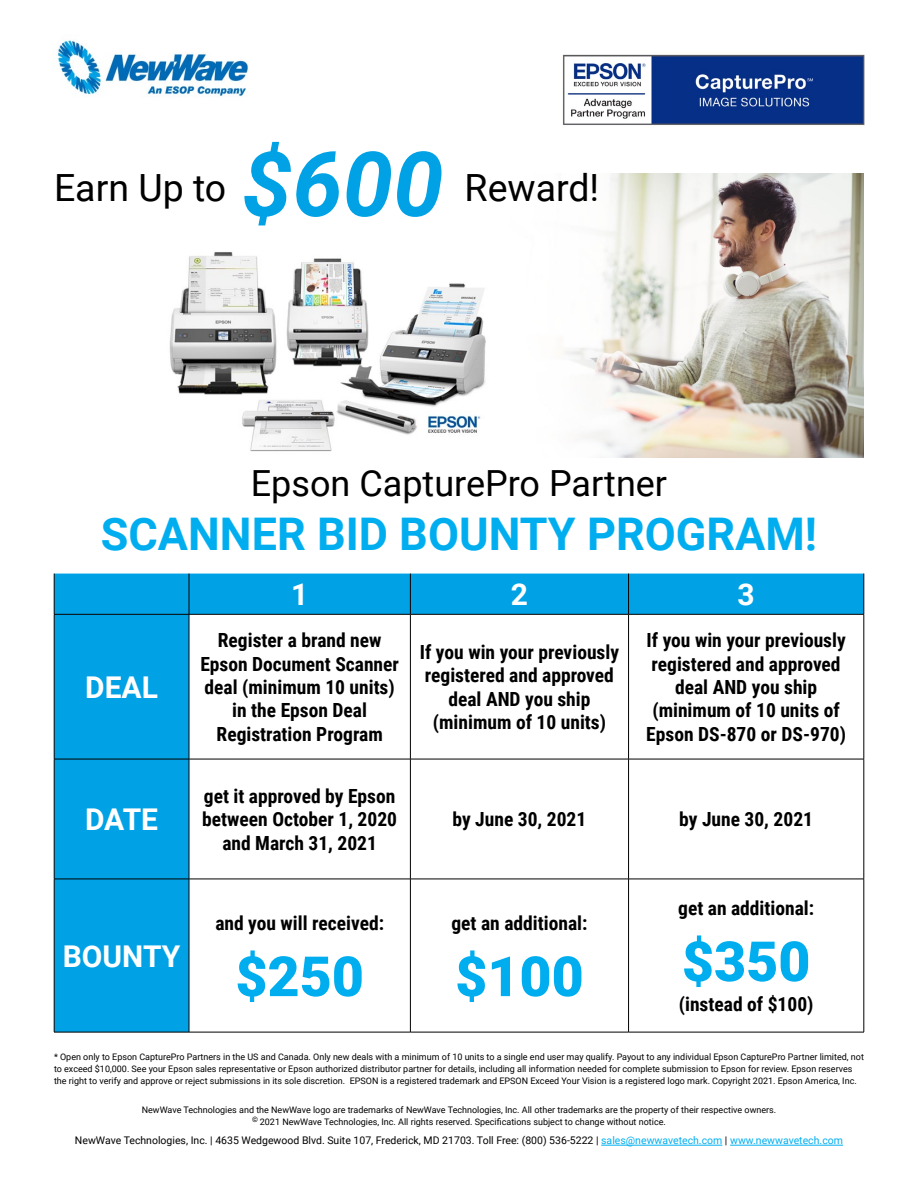
<style>
.page{position:relative;width:918px;height:1188px;background:#fff}
.page>*{position:absolute;margin:0;border:0;box-sizing:border-box;transform-origin:0 0}
.t1{font:italic 700 90px "Roboto";color:#00a2e5}
.t2{font:900 55.5px "Roboto";color:#00aeef}
.t3{font:700 45px "Roboto";color:#00aeef}
.t4{font:37.5px "Roboto";color:#000}
.t5{font:36px "Roboto";color:#000}
.t6{font:700 30px "Roboto";color:#fff}
.t7{font:700 19.5px/23.4px "Roboto Condensed";color:#000;text-align:center}
.t8{font:10.5px "Roboto";color:#000}
.t9{font:9px/12px "Roboto";color:#000;text-align:center}
.s1{color:#00aeef}
</style>
<div class="page">
<img style="left:564px;top:174px;width:300px;height:283px">
<img style="left:169px;top:252px;width:317px;height:200px">
<img style="left:563px;top:54px;width:302px;height:71px">
<img style="left:57px;top:40px;width:191px;height:57px">
<div style="left:55px;top:574px;width:809px;height:40px;background:#00a2e5"></div>
<div style="left:55px;top:615px;width:134px;height:417px;background:#00a2e5"></div>
<svg style="left:190px;top:615px;width:220px;height:417px"></svg>
<svg style="left:411px;top:758px;width:217px;height:274px"></svg>
<svg style="left:629px;top:615px;width:235px;height:417px"></svg>
<hr style="left:189px;top:574px;width:1px;height:40px;background:#000">
<hr style="left:410px;top:574px;width:1px;height:40px;background:#000">
<hr style="left:628px;top:574px;width:1px;height:40px;background:#000">
<hr style="left:189px;top:615px;width:1px;height:144px;background:#000">
<hr style="left:410px;top:615px;width:1px;height:144px;background:#000">
<hr style="left:628px;top:615px;width:1px;height:144px;background:#000">
<hr style="left:864px;top:615px;width:1px;height:144px;background:#000">
<hr style="left:54px;top:759px;width:135px;height:1px;background:#000">
<hr style="left:189px;top:759px;width:221px;height:1px;background:#000">
<hr style="left:189px;top:759px;width:1px;height:120px;background:#000">
<hr style="left:410px;top:759px;width:219px;height:1px;background:#000">
<hr style="left:410px;top:759px;width:1px;height:120px;background:#000">
<hr style="left:629px;top:759px;width:235px;height:1px;background:#000">
<hr style="left:628px;top:759px;width:1px;height:120px;background:#000">
<hr style="left:864px;top:759px;width:1px;height:120px;background:#000">
<hr style="left:54px;top:879px;width:135px;height:1px;background:#000">
<hr style="left:189px;top:879px;width:221px;height:1px;background:#000">
<hr style="left:189px;top:879px;width:1px;height:153px;background:#000">
<hr style="left:410px;top:879px;width:219px;height:1px;background:#000">
<hr style="left:410px;top:879px;width:1px;height:153px;background:#000">
<hr style="left:629px;top:879px;width:235px;height:1px;background:#000">
<hr style="left:628px;top:879px;width:1px;height:153px;background:#000">
<hr style="left:864px;top:879px;width:1px;height:153px;background:#000">
<hr style="left:54px;top:615px;width:1px;height:144px;background:#000">
<hr style="left:54px;top:759px;width:1px;height:120px;background:#000">
<hr style="left:54px;top:879px;width:1px;height:153px;background:#000">
<hr style="left:54px;top:1032px;width:135px;height:1px;background:#000">
<hr style="left:189px;top:1032px;width:221px;height:1px;background:#000">
<hr style="left:410px;top:1032px;width:219px;height:1px;background:#000">
<hr style="left:629px;top:1032px;width:235px;height:1px;background:#000">
<hr style="left:54px;top:574px;width:1px;height:40px;background:#000">
<hr style="left:864px;top:574px;width:1px;height:40px;background:#000">
<hr style="left:54px;top:614px;width:135px;height:1px;background:#000">
<hr style="left:189px;top:614px;width:221px;height:1px;background:#000">
<hr style="left:410px;top:614px;width:219px;height:1px;background:#000">
<hr style="left:629px;top:614px;width:235px;height:1px;background:#000">
<hr style="left:601px;top:1145px;width:121px;height:1px;background:#00aeef">
<hr style="left:730px;top:1145px;width:113px;height:1px;background:#00aeef">
<h3 class="t4" style="left:54px;top:162px;width:174px">Earn Up to</h3>
<h1 class="t1" style="left:242px;top:121px;width:204px">$600</h1>
<h3 class="t4" style="left:465px;top:162px;width:136px">Reward!</h3>
<h3 class="t5" style="left:251px;top:458px;width:418px">Epson CapturePro Partner</h3>
<h3 class="t3" style="left:101px;top:503px;width:718px">SCANNER BID BOUNTY PROGRAM!</h3>
<h3 class="t6" style="left:291px;top:574px;width:19px">1</h3>
<h3 class="t6" style="left:511px;top:574px;width:19px">2</h3>
<h3 class="t6" style="left:738px;top:574px;width:19px">3</h3>
<h3 class="t6" style="left:85px;top:666px;width:74px">DEAL</h3>
<h3 class="t6" style="left:85px;top:799px;width:75px">DATE</h3>
<h3 class="t6" style="left:63px;top:935px;width:119px">BOUNTY</h3>
<h3 class="t7" style="left:200px;top:628px;width:200px">Register a brand new<br>Epson Document Scanner deal (minimum 10 units) in the Epson Deal<br>Registration Program</h3>
<h3 class="t7" style="left:420px;top:640px;width:201px">If you win your previously registered and approved deal AND you ship (minimum of 10 units)</h3>
<h3 class="t7" style="left:646px;top:628px;width:201px">If you win your previously registered and approved deal AND you ship (minimum of 10 units of<br>Epson DS-870 or DS-970)</h3>
<h3 class="t7" style="left:202px;top:784px;width:196px">get it approved by Epson between October 1, 2020 and March 31, 2021</h3>
<h3 class="t7" style="left:215px;top:910px;width:170px">and you will received:</h3>
<h2 class="t2" style="left:235px;top:938px;width:130px">$250</h2>
<h3 class="t7" style="left:453px;top:807px;width:135px">by June 30, 2021</h3>
<h3 class="t7" style="left:679px;top:807px;width:135px">by June 30, 2021</h3>
<h3 class="t7" style="left:452px;top:910px;width:137px">get an additional:</h3>
<h2 class="t2" style="left:455px;top:938px;width:130px">$100</h2>
<h3 class="t7" style="left:678px;top:895px;width:137px">get an additional:</h3>
<h2 class="t2" style="left:682px;top:923px;width:130px">$350</h2>
<h3 class="t7" style="left:679px;top:992px;width:136px">(instead of $100)</h3>
<p class="t9" style="left:54px;top:1050px;width:811px;text-align:left">* Open only to Epson CapturePro Partners in the US and Canada. Only new deals with a minimum of 10 units to a single end user may qualify. Payout to any individual Epson CapturePro Partner limited, not to exceed $10,000. See your Epson sales representative or Epson authorized distributor partner for details, including all information needed for complete submission to Epson for review. Epson reserves the right to verify and approve or reject submissions in its sole discretion. EPSON is a registered trademark and EPSON Exceed Your Vision is a registered logo mark. Copyright 2021. Epson America, Inc.</p>
<p class="t9" style="left:142px;top:1103px;width:636px">NewWave Technologies and the NewWave logo are trademarks of NewWave Technologies, Inc. All other trademarks are the property of their respective owners. <sup>©</sup> 2021 NewWave Technologies, Inc. All rights reserved. Specifications subject to change without notice.</p>
<p class="t8" style="left:75px;top:1133px;width:770px">NewWave Technologies, Inc. | 4635 Wedgewood Blvd. Suite 107, Frederick, MD 21703. Toll Free: (800) 536-5222 | <span class="s1">sales@newwavetech.com</span> | <span class="s1">www.newwavetech.com</span></p>
</div>
